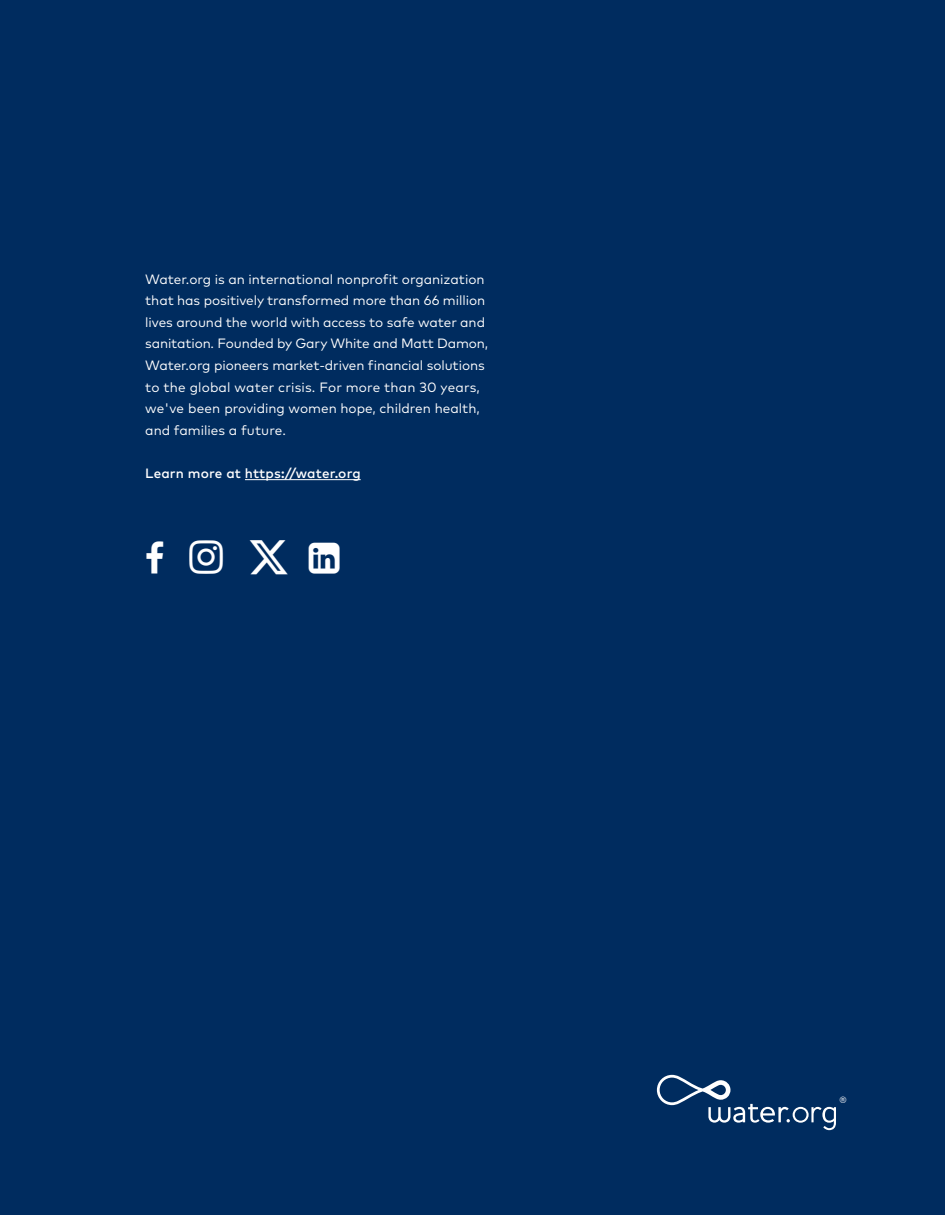
<style>
.page{position:relative;width:945px;height:1215px;background:#002c5f}
.page>*{position:absolute;margin:0;border:0;box-sizing:border-box;transform-origin:0 0}
.Water_org_Body__Dark_Grey{font:13.5px/21.6px "Mark Pro";letter-spacing:-.005em;color:#fff}
.Water_org_Body__Dark_Grey-2{font:500 13.5px "Mark Pro";letter-spacing:.01em;color:#fff}
.t1{font:9px "Helvetica";color:#fff}
</style>
<div class="page">
<hr style="left:245px;top:479px;width:116px;height:1px;background:#fff">
<svg style="left:657px;top:1075px;width:179px;height:55px"></svg>
<p class="Water_org_Body__Dark_Grey" style="left:145px;top:267px;width:344px">Water.org is an international nonprofit organization that has positively transformed more than 66 million lives around the world with access to safe water and sanitation. Founded by Gary White and Matt Damon, Water.org pioneers market-driven financial solutions to the global water crisis. For more than 30 years, we've been providing women hope, children health, and families a future.</p>
<p class="Water_org_Body__Dark_Grey-2" style="left:145px;top:463px;width:217px">Learn more at https://water.org</p>
<p class="t1" style="left:840px;top:1092px;width:8px">®</p>
</div>
